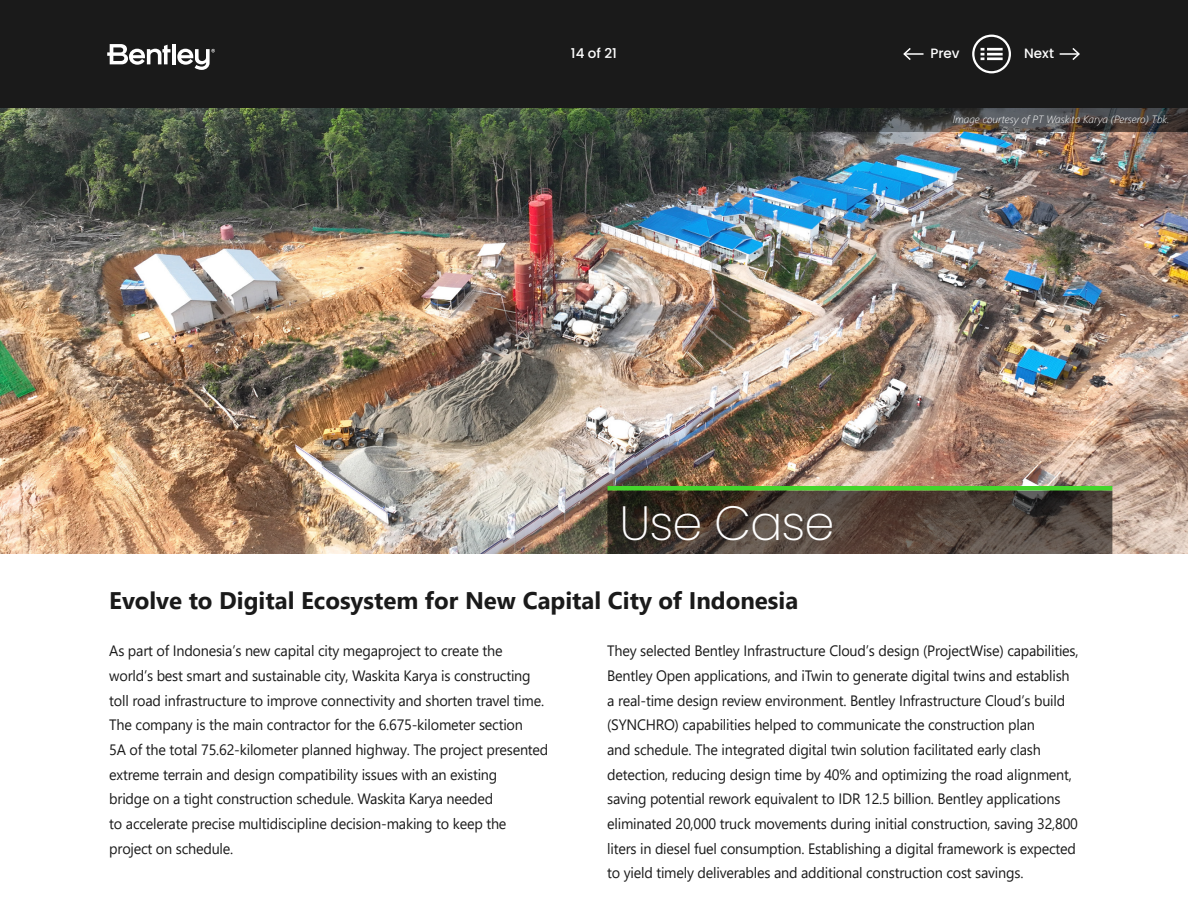
<style>
.page{position:relative;width:1188px;height:918px;background:#fff}
.page>*{position:absolute;margin:0;border:0;box-sizing:border-box;transform-origin:0 0}
.t1{font:200 48px "Poppins";letter-spacing:-.02em;color:#fff}
.t2{font:700 24px "Segoe UI";color:#1a1a1a}
.t3{font:15px/24.6px "Segoe UI";letter-spacing:-.015em;color:#1a1a1a;scale:.96 1}
.t4{font:500 13.5px "Poppins";color:#fff}
.t5{font:italic 300 10.5px "Segoe UI";color:#fff}
</style>
<div class="page">
<img style="left:0;top:108px;width:1188px;height:446px">
<svg style="left:544px;top:108px;width:644px;height:24px;background:#3d433b"></svg>
<svg style="left:608px;top:490px;width:504px;height:64px;background:#4b4036"></svg>
<hr style="left:608px;top:486px;width:504px;height:4px;background:#44d62c">
<div style="left:0;top:0;width:1188px;height:108px;background:#1a1a1a"></div>
<hr style="left:904px;top:53px;width:20px;height:2px;background:#fff">
<svg style="left:903px;top:48px;width:9px;height:12px"></svg>
<svg style="left:1060px;top:48px;width:20px;height:12px"></svg>
<svg style="left:107px;top:44px;width:63px;height:21px"></svg>
<hr style="left:172px;top:44px;width:4px;height:20px;background:#fff">
<svg style="left:177px;top:49px;width:38px;height:21px"></svg>
<svg style="left:972px;top:35px;width:39px;height:38px"></svg>
<p class="t4" style="left:571px;top:46px;width:48px">14 of 21</p>
<p class="t4" style="left:930px;top:46px;width:31px">Prev</p>
<p class="t4" style="left:1024px;top:46px;width:31px">Next</p>
<p class="t5" style="left:953px;top:109px;width:218px">Image courtesy of PT Waskita Karya (Persero) Tbk.</p>
<h1 class="t1" style="left:620px;top:495px;width:217px">Use Case</h1>
<h2 class="t2" style="left:109px;top:577px;width:690px">Evolve to Digital Ecosystem for New Capital City of Indonesia</h2>
<p class="t3" style="left:109px;top:637px;width:459px">As part of Indonesia’s new capital city megaproject to create the world’s best smart and sustainable city, Waskita Karya is constructing toll road infrastructure to improve connectivity and shorten travel time.<br>The company is the main contractor for the 6.675-kilometer section<br>5A of the total 75.62-kilometer planned highway. The project presented extreme terrain and design compatibility issues with an existing<br>bridge on a tight construction schedule. Waskita Karya needed<br>to accelerate precise multidiscipline decision-making to keep the project on schedule.</p>
<p class="t3" style="left:607px;top:637px;width:493px">They selected Bentley Infrastructure Cloud’s design (ProjectWise) capabilities, Bentley Open applications, and iTwin to generate digital twins and establish a real-time design review environment. Bentley Infrastructure Cloud’s build (SYNCHRO) capabilities helped to communicate the construction plan<br>and schedule. The integrated digital twin solution facilitated early clash detection, reducing design time by 40% and optimizing the road alignment, saving potential rework equivalent to IDR 12.5 billion. Bentley applications eliminated 20,000 truck movements during initial construction, saving 32,800 liters in diesel fuel consumption. Establishing a digital framework is expected to yield timely deliverables and additional construction cost savings.</p>
</div>
